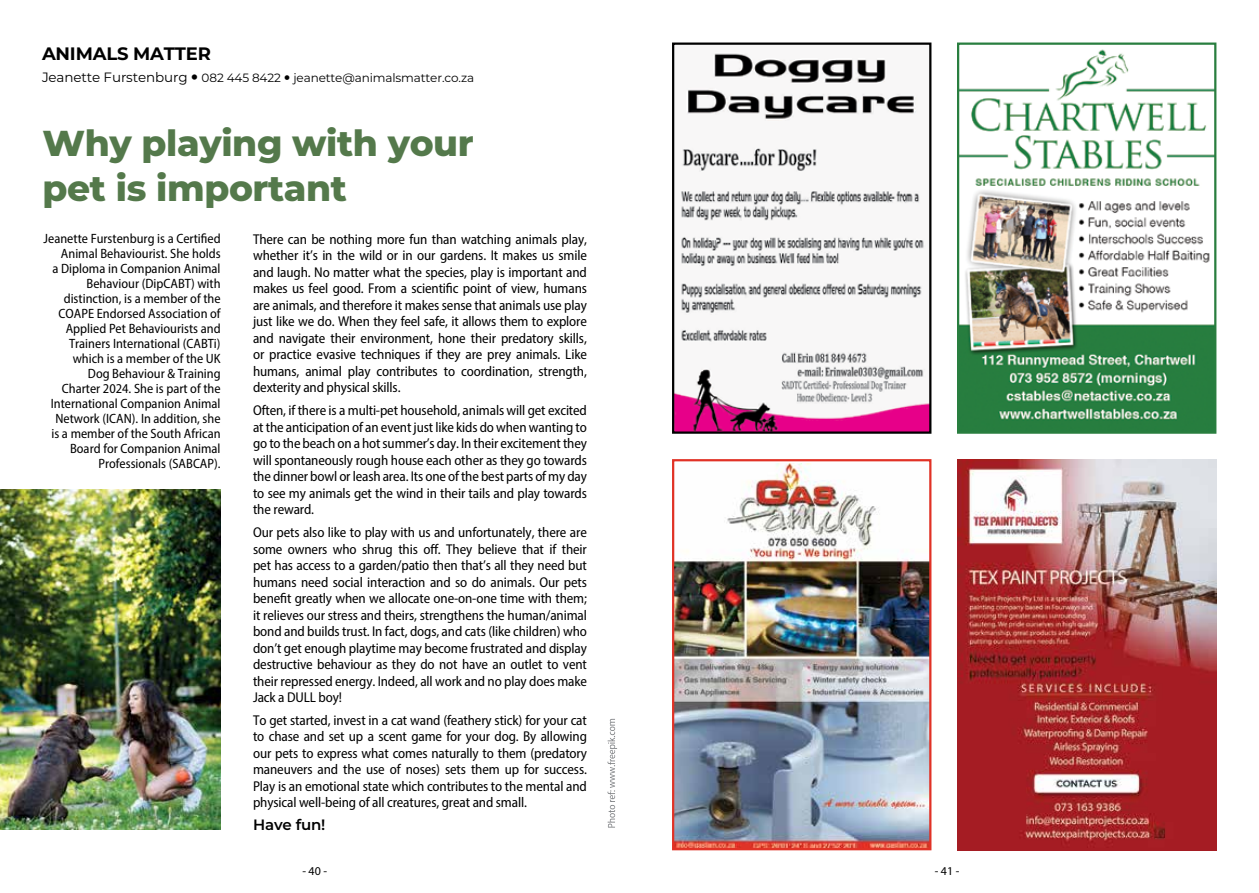
<style>
.page{position:relative;width:1259px;height:893px;background:#fff}
.page>*{position:absolute;margin:0;border:0;box-sizing:border-box;transform-origin:0 0}
.t1{font:800 36px/45px "Montserrat";letter-spacing:-.01em;color:#54794b}
.t2{font:700 18px "Montserrat";letter-spacing:-.01em;color:#000}
.t3{font:600 15px "Montserrat";letter-spacing:-.01em;color:#000}
.t4{font:semi-condensed 14.25px/16.5px "Myriad Pro";letter-spacing:-.01em;color:#000;text-align:justify}
.t5{font:semi-condensed 13.5px/15px "Myriad Pro";color:#000;text-align:right}
.t6{font:12px "Montserrat";letter-spacing:-.01em;color:#000}
.t7{font:12px "Myriad Pro";color:#000}
.s1{font-size:13.5px}
</style>
<div class="page">
<img style="left:0;top:489px;width:221px;height:340px">
<svg style="left:607px;top:719px;width:10px;height:109px"></svg>
<img style="left:675px;top:53px;width:253px;height:378px">
<div style="left:672px;top:43px;width:259px;height:391px;border:2px solid #000"></div>
<img style="left:960px;top:49px;width:253px;height:382px">
<div style="left:957px;top:43px;width:259px;height:391px;border:2px solid #297e3f"></div>
<img style="left:675px;top:464px;width:253px;height:383px">
<div style="left:672px;top:459px;width:259px;height:391px;border:2px solid #e13226"></div>
<img style="left:957px;top:459px;width:259px;height:391px">
<p class="t2" style="left:42px;top:41px;width:170px">ANIMALS MATTER</p>
<p class="t6" style="left:42px;top:69px;width:433px"><span class="s1">Jeanette Furstenburg</span> 082 445 8422 jeanette@animalsmatter.co.za</p>
<h1 class="t1" style="left:43px;top:119px;width:433px">Why playing with your pet is important</h1>
<p class="t4" style="left:253px;top:230px;width:335px">There can be nothing more fun than watching animals play, whether it’s in the wild or in our gardens. It makes us smile and laugh. No matter what the species, play is important and makes us feel good. From a scientific point of view, humans are animals, and therefore it makes sense that animals use play just like we do. When they feel safe, it allows them to explore and navigate their environment, hone their predatory skills, or practice evasive techniques if they are prey animals. Like humans, animal play contributes to coordination, strength, dexterity and physical skills.</p>
<p class="t4" style="left:253px;top:402px;width:335px">Often, if there is a multi-pet household, animals will get excited at the anticipation of an event just like kids do when wanting to go to the beach on a hot summer’s day. In their excitement they will spontaneously rough house each other as they go towards the dinner bowl or leash area. Its one of the best parts of my day to see my animals get the wind in their tails and play towards the reward.</p>
<p class="t4" style="left:253px;top:524px;width:335px">Our pets also like to play with us and unfortunately, there are some owners who shrug this off. They believe that if their pet has access to a garden/patio then that’s all they need but humans need social interaction and so do animals. Our pets benefit greatly when we allocate one-on-one time with them; it relieves our stress and theirs, strengthens the human/animal bond and builds trust. In fact, dogs, and cats (like children) who don’t get enough playtime may become frustrated and display destructive behaviour as they do not have an outlet to vent their repressed energy. Indeed, all work and no play does make Jack a DULL boy!</p>
<p class="t4" style="left:253px;top:712px;width:335px">To get started, invest in a cat wand (feathery stick) for your cat to chase and set up a scent game for your dog. By allowing our pets to express what comes naturally to them (predatory maneuvers and the use of noses) sets them up for success.<br>Play is an emotional state which contributes to the mental and physical well-being of all creatures, great and small.</p>
<p class="t3" style="left:253px;top:814px;width:74px">Have fun!</p>
<p class="t7" style="left:302px;top:864px;width:26px">- 40 -</p>
<p class="t7" style="left:934px;top:864px;width:26px">- 41 -</p>
<p class="t5" style="left:44px;top:231px;width:178px">Jeanette Furstenburg is a Certified<br>Animal Behaviourist. She holds<br>a Diploma in Companion Animal<br>Behaviour (DipCABT) with distinction, is a member of the<br>COAPE Endorsed Association of<br>Applied Pet Behaviourists and<br>Trainers International (CABTi) which is a member of the UK<br>Dog Behaviour &amp; Training<br>Charter 2024. She is part of the<br>International Companion Animal<br>Network (ICAN). In addition, she<br>is a member of the South African<br>Board for Companion Animal<br>Professionals (SABCAP).</p>
</div>
